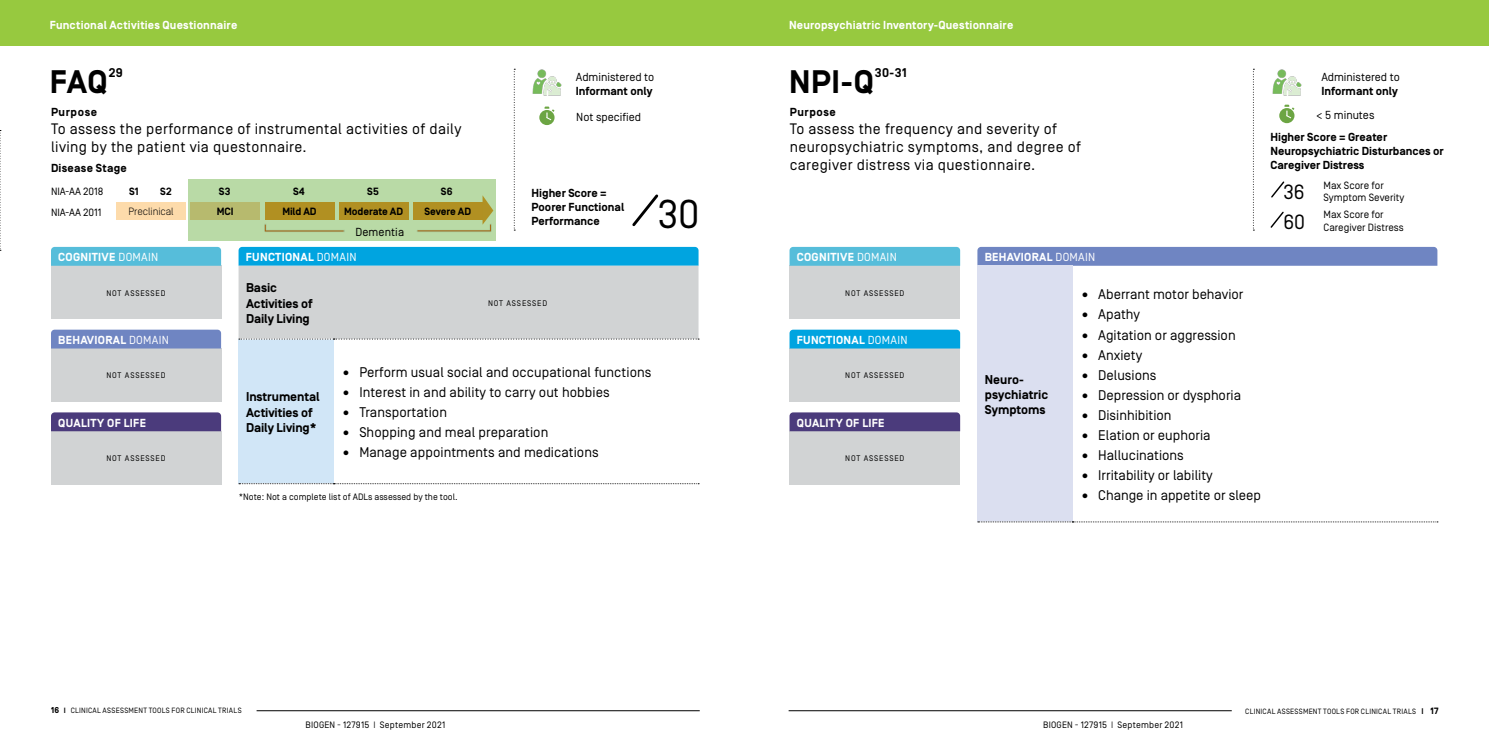
<style>
.page{position:relative;width:1489px;height:745px;background:#fff}
.page>*{position:absolute;margin:0;border:0;box-sizing:border-box;transform-origin:0 0}
.t1{font:40.12px "Simplon Norm";color:#000}
.t2{font:700 32.5px "Simplon Norm";letter-spacing:.015em;color:#000}
.t3{font:20.5px "Simplon Norm";color:#000}
.t4{font:15.12px/18.1px "Simplon Norm";letter-spacing:.025em;color:#000}
.t5{font:14px "Simplon Norm";color:#000}
.t6{font:700 12.75px/15.2px "Simplon Norm";letter-spacing:-.005em;color:#000}
.t7{font:700 12.62px "Simplon Norm";color:#000}
.t8{font:700 11.62px "Simplon Norm";letter-spacing:.025em;color:#fff}
.t9{font:700 11.62px/14px "Simplon Norm";color:#000}
.t10{font:11.62px "Simplon Norm";color:#000}
.t11{font:700 11.62px "Simplon Norm";letter-spacing:.05em;color:#000}
.t12{font:700 11.62px "Simplon Norm";letter-spacing:.02em;color:#000}
.t13{font:11.62px "Simplon Norm";letter-spacing:.01em;color:#000101}
.t14{font:10.5px/12.6px "Simplon Norm";color:#000}
.t15{font:700 10.5px "Simplon Norm";letter-spacing:-.01em;color:#000}
.t16{font:300 10.5px "Simplon Norm";letter-spacing:-.01em;color:#000}
.t17{font:9.25px "Simplon Norm";letter-spacing:.01em;color:#000}
.t18{font:8.12px "Simplon Norm";letter-spacing:.1em;color:#000}
.t19{font:7.62px "Simplon Norm";letter-spacing:.03em;color:#000}
.s1{font-weight:400}
.s2{font-weight:700;font-size:8.5px}
.s3{font-weight:700}
.s4{font-weight:700;font-size:8.25px}
.s5{font-weight:700;font-size:9.12px}
</style>
<div class="page">
<hr style="left:788px;top:710px;width:443px;height:1px;background:#000">
<hr style="left:256px;top:710px;width:443px;height:1px;background:#000">
<div style="left:238px;top:339px;width:95px;height:144px;background:#d1e6f7"></div>
<svg style="left:239px;top:483px;width:460px;height:1px"></svg>
<svg style="left:238px;top:247px;width:461px;height:92px;background:#a6c9d6"></svg>
<svg style="left:0;top:130px;width:1px;height:121px"></svg>
<div style="left:0;top:0;width:1488px;height:45px;background:#97c93f"></div>
<img style="left:532px;top:69px;width:30px;height:27px">
<svg style="left:632px;top:194px;width:27px;height:33px"></svg>
<div style="left:977px;top:247px;width:460px;height:18px;background:#6f85c2"></div>
<div style="left:977px;top:266px;width:95px;height:255px;background:#dbdff0"></div>
<svg style="left:977px;top:521px;width:460px;height:1px"></svg>
<img style="left:1272px;top:69px;width:29px;height:27px">
<svg style="left:1271px;top:181px;width:14px;height:17px"></svg>
<svg style="left:1270px;top:211px;width:14px;height:17px"></svg>
<svg style="left:514px;top:69px;width:1px;height:161px"></svg>
<svg style="left:1252px;top:69px;width:2px;height:161px"></svg>
<div style="left:116px;top:202px;width:70px;height:17px;background:#fddbab"></div>
<svg style="left:188px;top:179px;width:308px;height:62px;background:#b6c786"></svg>
<div style="left:789px;top:431px;width:171px;height:53px;background:#d1d3d4"></div>
<div style="left:789px;top:412px;width:171px;height:19px;background:#4b3b7c"></div>
<div style="left:789px;top:265px;width:171px;height:54px;background:#d1d3d4"></div>
<div style="left:789px;top:247px;width:171px;height:18px;background:#56bdda"></div>
<div style="left:789px;top:348px;width:171px;height:53px;background:#d1d3d4"></div>
<div style="left:789px;top:329px;width:171px;height:19px;background:#00a4e0"></div>
<div style="left:51px;top:431px;width:170px;height:53px;background:#d1d3d4"></div>
<div style="left:51px;top:412px;width:170px;height:19px;background:#4b3b7c"></div>
<div style="left:51px;top:265px;width:170px;height:54px;background:#d1d3d4"></div>
<div style="left:51px;top:247px;width:170px;height:18px;background:#56bdda"></div>
<div style="left:51px;top:348px;width:170px;height:53px;background:#d1d3d4"></div>
<div style="left:51px;top:329px;width:170px;height:19px;background:#6f85c2"></div>
<div style="left:539px;top:110px;width:15px;height:15px;background:#6ca543;border-radius:50%"></div>
<svg style="left:544px;top:106px;width:10px;height:14px"></svg>
<div style="left:1279px;top:108px;width:15px;height:15px;background:#6ca543;border-radius:50%"></div>
<svg style="left:1284px;top:105px;width:10px;height:13px"></svg>
<p class="t8" style="left:50px;top:19px;width:189px">Functional Activities Questionnaire</p>
<p class="t8" style="left:789px;top:19px;width:226px">Neuropsychiatric Inventory-Questionnaire</p>
<h2 class="t2" style="left:50px;top:64px;width:60px">FAQ</h2>
<p class="t7" style="left:109px;top:65px;width:16px">29</p>
<h2 class="t2" style="left:789px;top:64px;width:87px">NPI-Q</h2>
<p class="t7" style="left:874px;top:65px;width:33px">30-31</p>
<p class="t10" style="left:576px;top:71px;width:80px">Administered to</p>
<p class="t9" style="left:576px;top:84px;width:78px">Informant only</p>
<p class="t10" style="left:1321px;top:71px;width:80px">Administered to</p>
<p class="t9" style="left:1321px;top:84px;width:78px">Informant only</p>
<p class="t11" style="left:51px;top:106px;width:48px">Purpose</p>
<p class="t4" style="left:51px;top:120px;width:412px">To assess the performance of instrumental activities of daily living by the patient via questonnaire.</p>
<p class="t12" style="left:51px;top:162px;width:77px">Disease Stage</p>
<p class="t14" style="left:51px;top:185px;width:54px">NIA-AA 2018</p>
<p class="t15" style="left:129px;top:186px;width:11px">S1</p>
<p class="t15" style="left:160px;top:186px;width:13px">S2</p>
<p class="t15" style="left:293px;top:186px;width:13px">S4</p>
<p class="t15" style="left:367px;top:186px;width:13px">S5</p>
<p class="t15" style="left:441px;top:186px;width:13px">S6</p>
<p class="t14" style="left:51px;top:206px;width:52px">NIA-AA 2011</p>
<p class="t15" style="left:219px;top:186px;width:13px">S3</p>
<p class="t15" style="left:217px;top:206px;width:18px">MCI</p>
<p class="t15" style="left:282px;top:206px;width:36px">Mild AD</p>
<p class="t15" style="left:344px;top:206px;width:60px">Moderate AD</p>
<p class="t15" style="left:424px;top:205px;width:48px">Severe AD</p>
<p class="t16" style="left:128px;top:206px;width:47px">Preclinical</p>
<p class="t13" style="left:355px;top:226px;width:50px">Dementia</p>
<p class="t11" style="left:789px;top:106px;width:48px">Purpose</p>
<p class="t4" style="left:789px;top:120px;width:293px">To assess the frequency and severity of neuropsychiatric symptoms, and degree of caregiver distress via questionnaire.</p>
<p class="t9" style="left:1270px;top:130px;width:175px">Higher Score = Greater<br>Neuropsychiatric Disturbances or<br>Caregiver Distress</p>
<h3 class="t3" style="left:1283px;top:181px;width:23px">36</h3>
<p class="t14" style="left:1323px;top:179px;width:82px">Max Score for<br>Symptom Severity</p>
<h3 class="t3" style="left:1283px;top:211px;width:23px">60</h3>
<p class="t14" style="left:1323px;top:208px;width:82px">Max Score for<br>Caregiver Distress</p>
<p class="t10" style="left:576px;top:111px;width:66px">Not specified</p>
<p class="t10" style="left:1315px;top:109px;width:60px">&lt; 5 minutes</p>
<p class="t9" style="left:531px;top:187px;width:94px">Higher Score =<br>Poorer Functional<br>Performance</p>
<h1 class="t1" style="left:657px;top:193px;width:43px">30</h1>
<p class="t8" style="left:58px;top:250px;width:101px">COGNITIVE <span class="s1">DOMAIN</span></p>
<p class="t18" style="left:106px;top:288px;width:61px">NOT ASSESSED</p>
<p class="t8" style="left:58px;top:333px;width:112px">BEHAVIORAL <span class="s1">DOMAIN</span></p>
<p class="t18" style="left:106px;top:371px;width:61px">NOT ASSESSED</p>
<p class="t8" style="left:58px;top:416px;width:89px">QUALITY OF LIFE</p>
<p class="t18" style="left:106px;top:454px;width:61px">NOT ASSESSED</p>
<p class="t8" style="left:246px;top:250px;width:112px">FUNCTIONAL <span class="s1">DOMAIN</span></p>
<p class="t6" style="left:246px;top:281px;width:68px">Basic<br>Activities of<br>Daily Living</p>
<p class="t18" style="left:488px;top:298px;width:61px">NOT ASSESSED</p>
<p class="t6" style="left:246px;top:389px;width:75px">Instrumental<br>Activities of<br>Daily Living*</p>
<p class="t5" style="left:340px;top:364px;width:312px">• Perform usual social and occupational functions</p>
<p class="t5" style="left:340px;top:384px;width:270px">• Interest in and ability to carry out hobbies</p>
<p class="t5" style="left:340px;top:404px;width:108px">• Transportation</p>
<p class="t5" style="left:340px;top:424px;width:209px">• Shopping and meal preparation</p>
<p class="t5" style="left:340px;top:444px;width:259px">• Manage appointments and medications</p>
<p class="t17" style="left:239px;top:491px;width:219px">*Note: Not a complete list of ADLs assessed by the tool.</p>
<p class="t8" style="left:796px;top:250px;width:101px">COGNITIVE <span class="s1">DOMAIN</span></p>
<p class="t18" style="left:845px;top:288px;width:61px">NOT ASSESSED</p>
<p class="t8" style="left:796px;top:333px;width:112px">FUNCTIONAL <span class="s1">DOMAIN</span></p>
<p class="t18" style="left:845px;top:371px;width:61px">NOT ASSESSED</p>
<p class="t8" style="left:796px;top:416px;width:89px">QUALITY OF LIFE</p>
<p class="t18" style="left:845px;top:454px;width:61px">NOT ASSESSED</p>
<p class="t8" style="left:984px;top:250px;width:112px">BEHAVIORAL <span class="s1">DOMAIN</span></p>
<p class="t6" style="left:984px;top:372px;width:65px">Neuro&shy;psychiatric<br>Symptoms</p>
<p class="t5" style="left:1079px;top:287px;width:166px">• Aberrant motor behavior</p>
<p class="t5" style="left:1079px;top:307px;width:62px">• Apathy</p>
<p class="t5" style="left:1079px;top:327px;width:158px">• Agitation or aggression</p>
<p class="t5" style="left:1079px;top:347px;width:64px">• Anxiety</p>
<p class="t5" style="left:1079px;top:367px;width:78px">• Delusions</p>
<p class="t5" style="left:1079px;top:387px;width:163px">• Depression or dysphoria</p>
<p class="t5" style="left:1079px;top:407px;width:94px">• Disinhibition</p>
<p class="t5" style="left:1079px;top:427px;width:133px">• Elation or euphoria</p>
<p class="t5" style="left:1079px;top:447px;width:106px">• Hallucinations</p>
<p class="t5" style="left:1079px;top:467px;width:135px">• Irritability or lability</p>
<p class="t5" style="left:1079px;top:487px;width:183px">• Change in appetite or sleep</p>
<p class="t19" style="left:51px;top:706px;width:192px"><span class="s2">16</span> <span class="s3">|</span> CLINICAL ASSESSMENT TOOLS FOR CLINICAL TRIALS</p>
<p class="t19" style="left:1245px;top:706px;width:195px">CLINICAL ASSESSMENT TOOLS FOR CLINICAL TRIALS <span class="s4">|</span> <span class="s5">17</span></p>
<p class="t17" style="left:305px;top:719px;width:141px">BIOGEN - 127915 | September 2021</p>
<p class="t17" style="left:1043px;top:719px;width:141px">BIOGEN - 127915 | September 2021</p>
</div>
